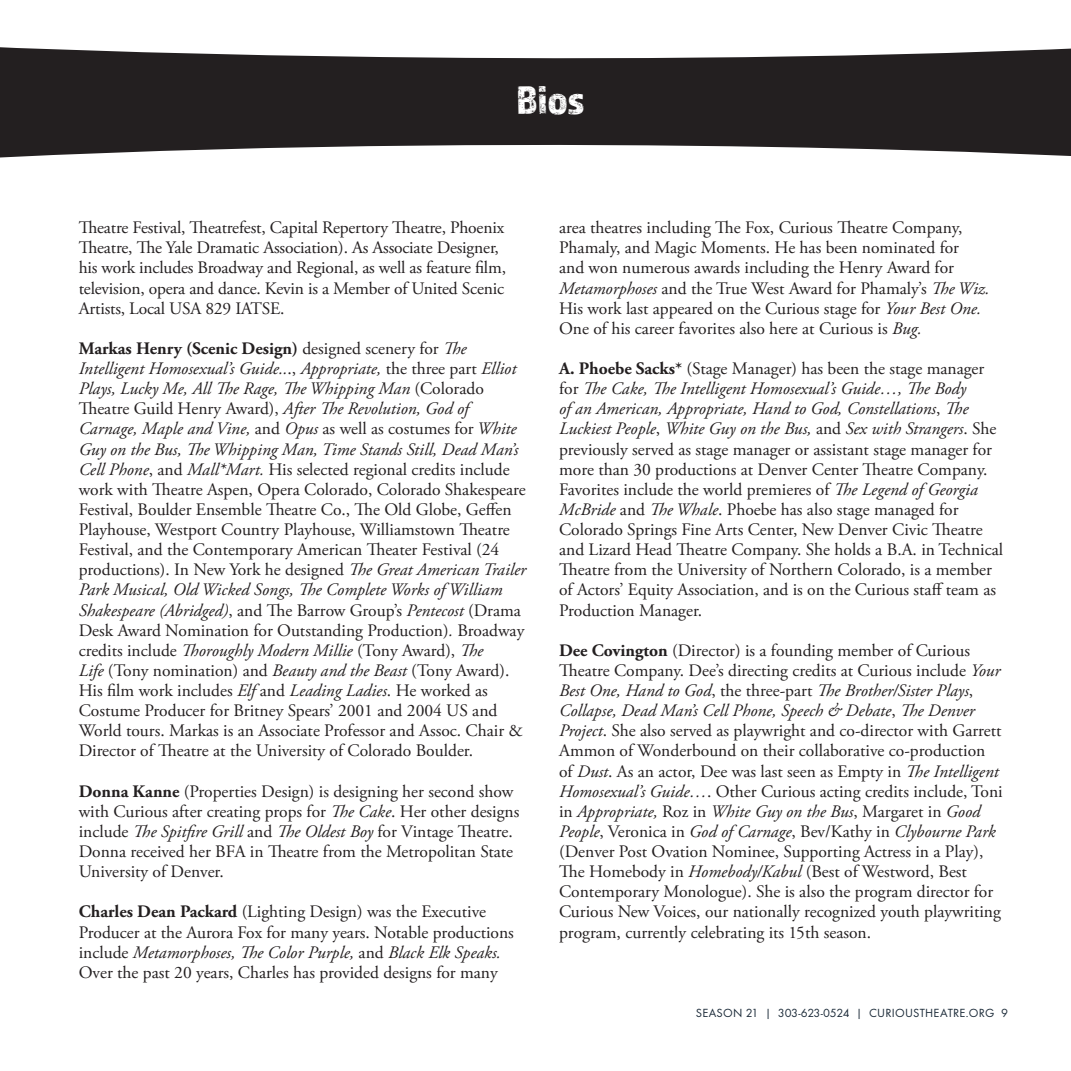
<style>
.page{position:relative;width:1071px;height:1071px;background:#fff}
.page>*{position:absolute;margin:0;border:0;box-sizing:border-box;transform-origin:0 0}
.t1{font:42px "Almaq Rough";color:#fff}
.t2{font:17.5px/20.1px "Adobe Garamond Pro";color:#231f20}
.t3{font:12.25px "Futura Book DTC";letter-spacing:.02em;color:#1c2b39}
.s1{font-weight:700}
.s2{font-style:italic}
</style>
<div class="page">
<svg style="left:0;top:47px;width:1071px;height:111px;background:#444142"></svg>
<h1 class="t1" style="left:516px;top:75px;width:71px">Bios</h1>
<p class="t2" style="left:79px;top:218px;width:429px">Theatre Festival, Theatrefest, Capital Repertory Theatre, Phoenix Theatre, The Yale Dramatic Association). As Associate Designer, his work includes Broadway and Regional, as well as feature film, television, opera and dance. Kevin is a Member of United Scenic Artists, Local USA 829 IATSE.</p>
<p class="t2" style="left:79px;top:339px;width:449px"><span class="s1">Markas Henry (Scenic Design)</span> designed scenery for <span class="s2">The Intelligent Homosexual’s Guide..</span>., <span class="s2">Appropriate,</span> the three part <span class="s2">Elliot Plays, Lucky Me, All The Rage, The Whipping Man</span> (Colorado Theatre Guild Henry Award), <span class="s2">After The Revolution, God of Carnage, Maple and Vine,</span> and <span class="s2">Opus</span> as well as costumes for <span class="s2">White Guy on the Bus, The Whipping Man, Time Stands Still, Dead Man’s Cell Phone</span>, and <span class="s2">Mall*Mart.</span> His selected regional credits include work with Theatre Aspen, Opera Colorado, Colorado Shakespeare Festival, Boulder Ensemble Theatre Co., The Old Globe, Geffen Playhouse, Westport Country Playhouse, Williamstown Theatre Festival, and the Contemporary American Theater Festival (24 productions). In New York he designed <span class="s2">The Great American Trailer Park Musical, Old Wicked Songs, The Complete Works of William Shakespeare (Abridged)</span>, and The Barrow Group’s <span class="s2">Pentecost</span> (Drama Desk Award Nomination for Outstanding Production)<span class="s2">.</span> Broadway credits include <span class="s2">Thoroughly Modern Millie</span> (Tony Award), <span class="s2">The<br>Life</span> (Tony nomination) and <span class="s2">Beauty and the Beast</span> (Tony Award).<br>His film work includes <span class="s2">Elf</span> and <span class="s2">Leading Ladies</span>. He worked as Costume Producer for Britney Spears’ 2001 and 2004 US and World tours. Markas is an Associate Professor and Assoc. Chair &amp; Director of Theatre at the University of Colorado Boulder.</p>
<p class="t2" style="left:79px;top:782px;width:442px"><span class="s1">Donna Kanne</span> (Properties Design) is designing her second show with Curious after creating props for <span class="s2">The Cake</span>. Her other designs include <span class="s2">The Spitfire Grill</span> and <span class="s2">The Oldest Boy</span> for Vintage Theatre.<br>Donna received her BFA in Theatre from the Metropolitan State University of Denver.</p>
<p class="t2" style="left:79px;top:902px;width:437px"><span class="s1">Charles Dean Packard</span> (Lighting Design) was the Executive Producer at the Aurora Fox for many years. Notable productions include <span class="s2">Metamorphoses, The Color Purple,</span> and <span class="s2">Black Elk Speaks.<br></span>Over the past 20 years, Charles has provided designs for many</p>
<p class="t2" style="left:559px;top:218px;width:432px">area theatres including The Fox, Curious Theatre Company, Phamaly, and Magic Moments. He has been nominated for<br>and won numerous awards including the Henry Award for <span class="s2">Metamorphoses</span> and the True West Award for Phamaly’s <span class="s2">The Wiz.<br></span>His work last appeared on the Curious stage for <span class="s2">Your Best One.<br></span>One of his career favorites also here at Curious is <span class="s2">Bug.</span></p>
<p class="t2" style="left:559px;top:359px;width:446px"><span class="s1">A. Phoebe Sacks*</span> (Stage Manager) has been the stage manager for <span class="s2">The Cake, The Intelligent Homosexual’s Guide…, The Body<br>of an American, Appropriate, Hand to God, Constellations</span>, <span class="s2">The Luckiest People</span>, <span class="s2">White Guy on the Bus,</span> and <span class="s2">Sex with Strangers</span>. She previously served as stage manager or assistant stage manager for more than 30 productions at Denver Center Theatre Company.<br>Favorites include the world premieres of <span class="s2">The Legend of Georgia McBride</span> and <span class="s2">The Whale</span>. Phoebe has also stage managed for Colorado Springs Fine Arts Center, New Denver Civic Theatre and Lizard Head Theatre Company. She holds a B.A. in Technical Theatre from the University of Northern Colorado, is a member of Actors’ Equity Association, and is on the Curious staff team as Production Manager.</p>
<p class="t2" style="left:559px;top:641px;width:445px"><span class="s1">Dee Covington</span> (Director) is a founding member of Curious Theatre Company. Dee’s directing credits at Curious include <span class="s2">Your Best One, Hand to God</span>, the three-part <span class="s2">The Brother/Sister Plays</span>, <span class="s2">Collapse, Dead Man’s Cell Phone, Speech &amp; Debate</span>, <span class="s2">The Denver Project</span>. She also served as playwright and co-director with Garrett Ammon of Wonderbound on their collaborative co-production of <span class="s2">Dust</span>. As an actor, Dee was last seen as Empty in <span class="s2">The Intelligent Homosexual’s Guide…</span>. Other Curious acting credits include, Toni in <span class="s2">Appropriate,</span> Roz in <span class="s2">White Guy on the Bus</span>, Margaret in <span class="s2">Good People</span>, Veronica in <span class="s2">God of Carnage</span>, Bev/Kathy in <span class="s2">Clybourne Park </span>(Denver Post Ovation Nominee, Supporting Actress in a Play), The Homebody in <span class="s2">Homebody/Kabul</span> (Best of Westword, Best Contemporary Monologue). She is also the program director for Curious New Voices, our nationally recognized youth playwriting program, currently celebrating its 15th season.</p>
<p class="t3" style="left:696px;top:1006px;width:314px">SEASON 21 | 303-623-0524 | CURIOUSTHEATRE.ORG 9</p>
</div>
